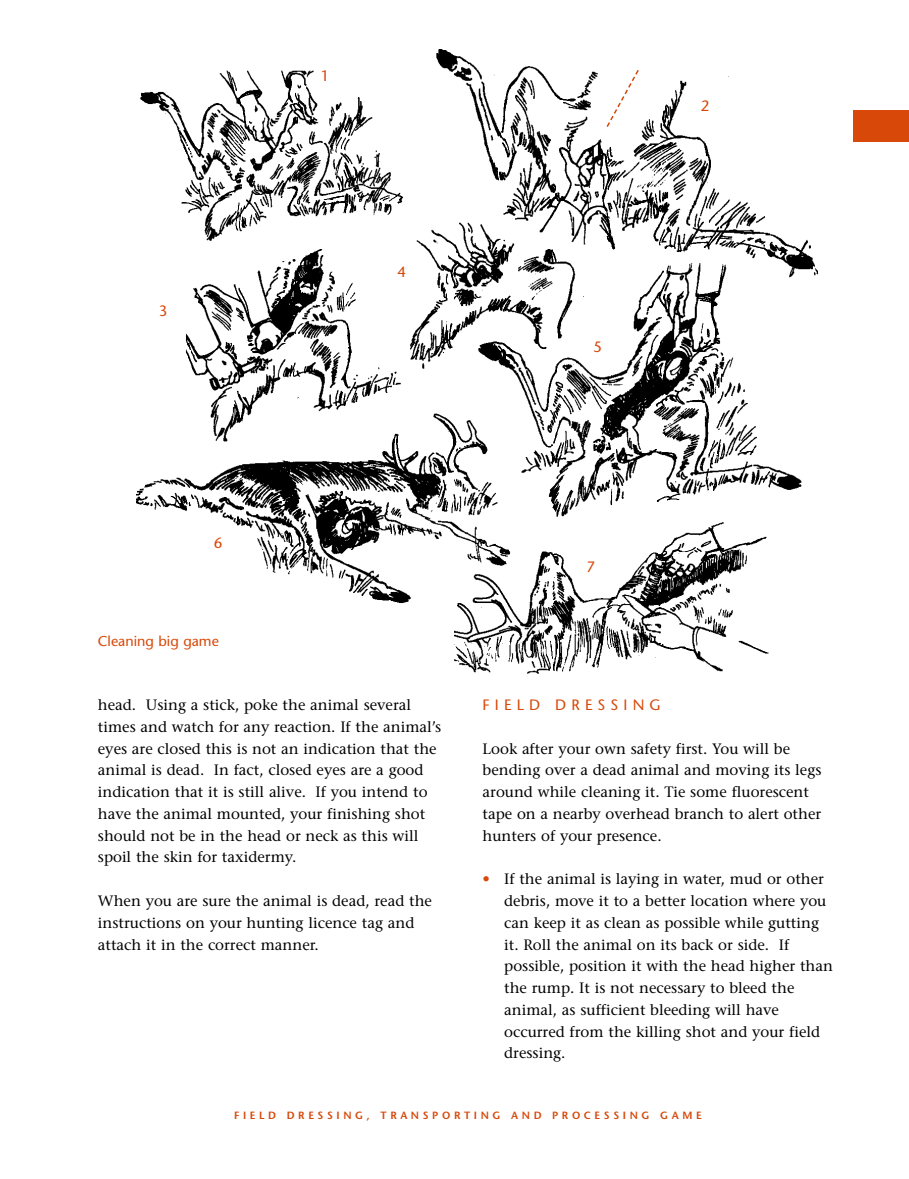
<style>
.page{position:relative;width:909px;height:1179px;background:#fff}
.page>*{position:absolute;margin:0;border:0;box-sizing:border-box;transform-origin:0 0}
.t1{font:15px/21.8px "Stone Serif";color:#000}
.t2{font:15px "Stone Sans";letter-spacing:.345em;color:#d74809}
.t3{font:14.25px "Stone Sans";color:#d74809}
.t4{font:600 10.5px "Stone Sans";letter-spacing:.345em;color:#d74809}
.s1{font-weight:600;color:#d74809}
</style>
<div class="page">
<svg style="left:136px;top:49px;width:772px;height:625px"></svg>
<p class="t2" style="left:159px;top:305px;width:10px">3</p>
<p class="t2" style="left:321px;top:70px;width:10px">1</p>
<p class="t2" style="left:397px;top:265px;width:10px">4</p>
<p class="t2" style="left:593px;top:341px;width:10px">5</p>
<p class="t2" style="left:700px;top:100px;width:10px">2</p>
<p class="t2" style="left:214px;top:536px;width:10px">6</p>
<p class="t3" style="left:98px;top:635px;width:122px">Cleaning big game</p>
<p class="t1" style="left:98px;top:695px;width:345px">head. Using a stick, poke the animal several times and watch for any reaction. If the animal’s eyes are closed this is not an indication that the animal is dead. In fact, closed eyes are a good indication that it is still alive. If you intend to have the animal mounted, your finishing shot should not be in the head or neck as this will spoil the skin for taxidermy.</p>
<p class="t1" style="left:98px;top:891px;width:335px">When you are sure the animal is dead, read the instructions on your hunting licence tag and attach it in the correct manner.</p>
<p class="t2" style="left:586px;top:561px;width:10px">7</p>
<p class="t2" style="left:482px;top:699px;width:179px">FIELD DRESSING</p>
<p class="t1" style="left:482px;top:739px;width:340px">Look after your own safety first. You will be bending over a dead animal and moving its legs around while cleaning it. Tie some fluorescent tape on a nearby overhead branch to alert other hunters of your presence.</p>
<p class="t1" style="left:504px;top:869px;width:330px;text-indent:-22px"><span class="s1">•</span> If the animal is laying in water, mud or other debris, move it to a better location where you can keep it as clean as possible while gutting it. Roll the animal on its back or side. If possible, position it with the head higher than the rump. It is not necessary to bleed the animal, as sufficient bleeding will have occurred from the killing shot and your field dressing.</p>
<p class="t4" style="left:234px;top:1110px;width:469px">FIELD DRESSING, TRANSPORTING AND PROCESSING GAME</p>
</div>
